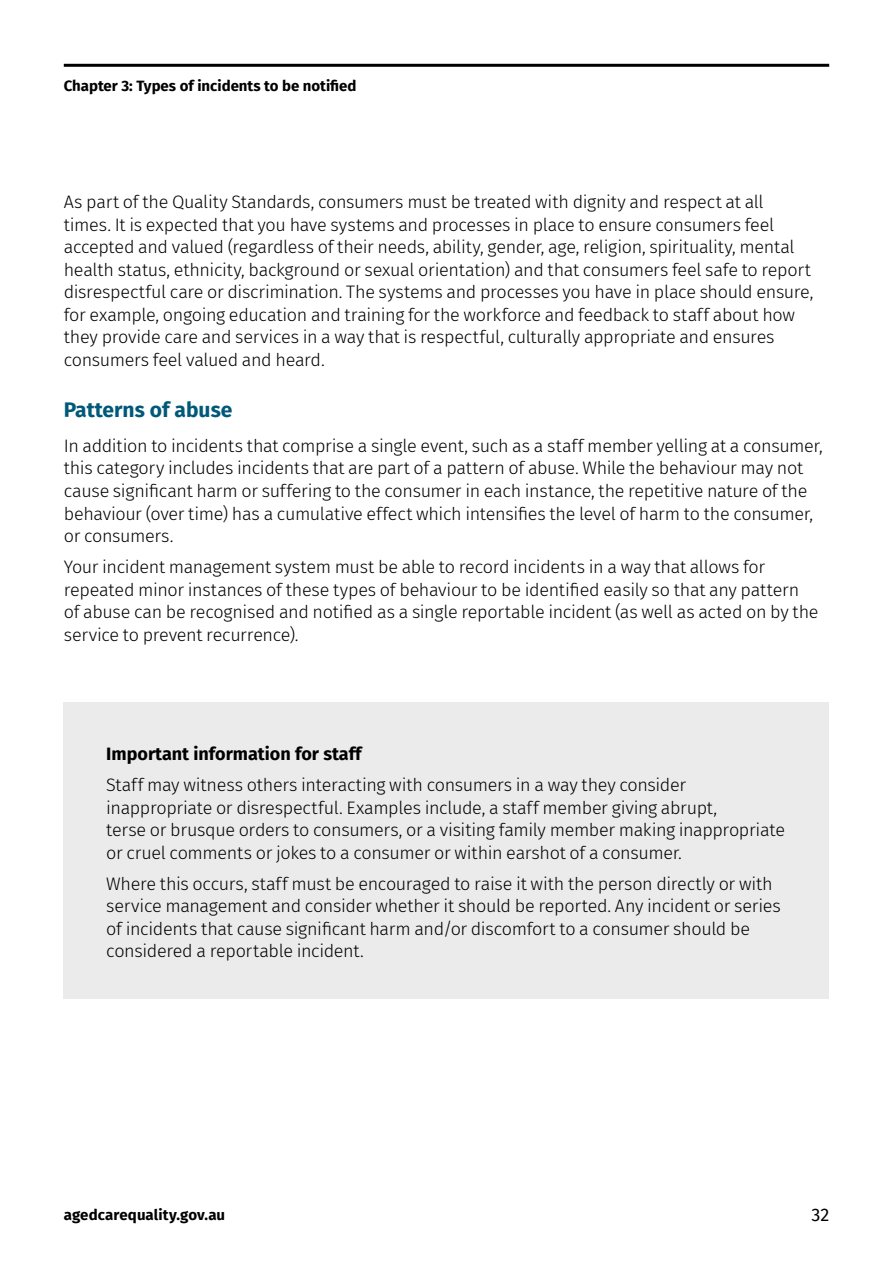
<style>
.page{position:relative;width:893px;height:1263px;background:#fff}
.page>*{position:absolute;margin:0;border:0;box-sizing:border-box;transform-origin:0 0}
.t1{font:700 21px "Fira Sans";color:#005978}
.Body_text{font:300 18px/22.5px "Fira Sans";letter-spacing:-.02em;color:#000}
.t2{font:700 18px "Fira Sans";color:#000}
.t3{font:18px "Fira Sans";color:#000}
.t4{font:700 15px "Fira Sans";color:#000}
</style>
<div class="page">
<hr style="left:64px;top:64px;width:765px;height:3px;background:#000">
<div style="left:64px;top:702px;width:765px;height:297px;background:#ebebec"></div>
<p class="t4" style="left:64px;top:73px;width:294px">Chapter 3: Types of incidents to be notified</p>
<p class="Body_text" style="left:64px;top:191px;width:751px">As part of the Quality Standards, consumers must be treated with dignity and respect at all times. It is expected that you have systems and processes in place to ensure consumers feel accepted and valued (regardless of their needs, ability, gender, age, religion, spirituality, mental health status, ethnicity, background or sexual orientation) and that consumers feel safe to report disrespectful care or discrimination. The systems and processes you have in place should ensure, for example, ongoing education and training for the workforce and feedback to staff about how they provide care and services in a way that is respectful, culturally appropriate and ensures consumers feel valued and heard.</p>
<h3 class="t1" style="left:64px;top:392px;width:170px">Patterns of abuse</h3>
<p class="Body_text" style="left:64px;top:434px;width:761px">In addition to incidents that comprise a single event, such as a staff member yelling at a consumer, this category includes incidents that are part of a pattern of abuse. While the behaviour may not cause significant harm or suffering to the consumer in each instance, the repetitive nature of the behaviour (over time) has a cumulative effect which intensifies the level of harm to the consumer, or consumers.</p>
<p class="Body_text" style="left:64px;top:555px;width:756px">Your incident management system must be able to record incidents in a way that allows for repeated minor instances of these types of behaviour to be identified easily so that any pattern of abuse can be recognised and notified as a single reportable incident (as well as acted on by the service to prevent recurrence).</p>
<h4 class="t2" style="left:106px;top:739px;width:257px">Important information for staff</h4>
<p class="Body_text" style="left:106px;top:774px;width:680px">Staff may witness others interacting with consumers in a way they consider inappropriate or disrespectful. Examples include, a staff member giving abrupt,<br>terse or brusque orders to consumers, or a visiting family member making inappropriate or cruel comments or jokes to a consumer or within earshot of a consumer.</p>
<p class="Body_text" style="left:106px;top:872px;width:676px">Where this occurs, staff must be encouraged to raise it with the person directly or with service management and consider whether it should be reported. Any incident or series of incidents that cause significant harm and/or discomfort to a consumer should be considered a reportable incident.</p>
<p class="t4" style="left:64px;top:1202px;width:163px">agedcarequality.gov.au</p>
<p class="t3" style="left:812px;top:1201px;width:19px">32</p>
</div>
